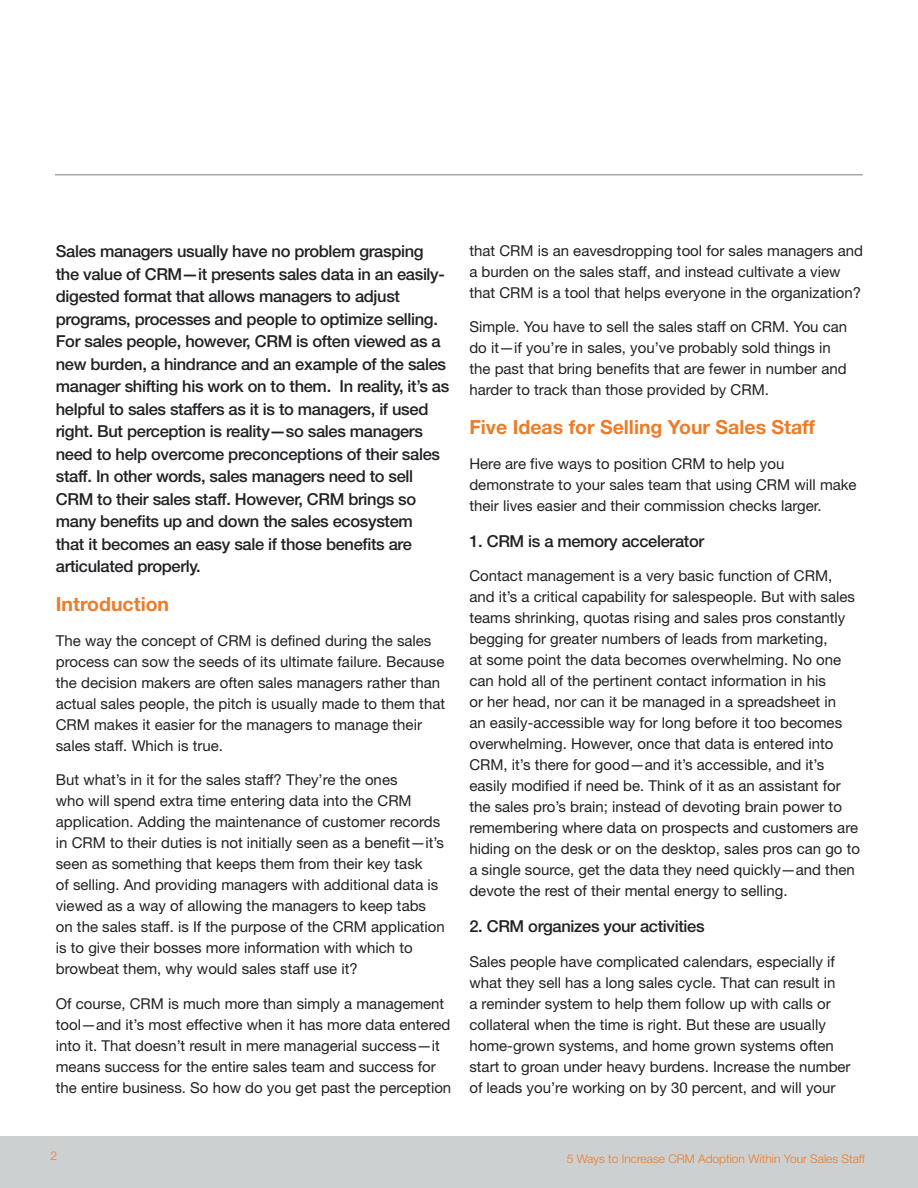
<style>
.page{position:relative;width:918px;height:1188px;background:#fff}
.page>*{position:absolute;margin:0;border:0;box-sizing:border-box;transform-origin:0 0}
.t1{font:700 19.5px "Helvetica Neue LT Std";color:#ed7c29}
.t2{font:500 16.5px/22.5px "Helvetica Neue LT Std";letter-spacing:-.02em;color:#212126}
.t3{font:15px/21px "Helvetica Neue LT Std";color:#212126}
.t4{font:300 12px "Helvetica Neue LT Std";color:#ed7c29}
</style>
<div class="page">
<div style="left:0;top:1136px;width:918px;height:52px;background:#cdd0d0"></div>
<hr style="left:55px;top:174px;width:808px;height:2px;background:#a8a9ad">
<p class="t2" style="left:56px;top:240px;width:395px">Sales managers usually have no problem grasping the value of CRM—it presents sales data in an easily&shy;digested format that allows managers to adjust programs, processes and people to optimize selling.<br>For sales people, however, CRM is often viewed as a new burden, a hindrance and an example of the sales manager shifting his work on to them. In reality, it’s as helpful to sales staffers as it is to managers, if used right. But perception is reality—so sales managers need to help overcome preconceptions of their sales staff. In other words, sales managers need to sell CRM to their sales staff. However, CRM brings so many benefits up and down the sales ecosystem<br>that it becomes an easy sale if those benefits are articulated properly.</p>
<h1 class="t1" style="left:56px;top:592px;width:115px">Introduction</h1>
<p class="t3" style="left:56px;top:630px;width:391px">The way the concept of CRM is defined during the sales process can sow the seeds of its ultimate failure. Because the decision makers are often sales managers rather than actual sales people, the pitch is usually made to them that CRM makes it easier for the managers to manage their sales staff. Which is true.</p>
<p class="t3" style="left:56px;top:769px;width:390px">But what’s in it for the sales staff? They’re the ones<br>who will spend extra time entering data into the CRM application. Adding the maintenance of customer records in CRM to their duties is not initially seen as a benefit—it’s seen as something that keeps them from their key task<br>of selling. And providing managers with additional data is viewed as a way of allowing the managers to keep tabs on the sales staff. is If the purpose of the CRM application is to give their bosses more information with which to browbeat them, why would sales staff use it?</p>
<p class="t3" style="left:56px;top:993px;width:397px">Of course, CRM is much more than simply a management tool—and it’s most effective when it has more data entered into it. That doesn’t result in mere managerial success—it means success for the entire sales team and success for the entire business. So how do you get past the perception</p>
<p class="t3" style="left:469px;top:240px;width:395px">that CRM is an eavesdropping tool for sales managers and a burden on the sales staff, and instead cultivate a view that CRM is a tool that helps everyone in the organization?</p>
<p class="t3" style="left:469px;top:316px;width:379px">Simple. You have to sell the sales staff on CRM. You can do it—if you’re in sales, you’ve probably sold things in the past that bring benefits that are fewer in number and harder to track than those provided by CRM.</p>
<h1 class="t1" style="left:469px;top:415px;width:347px">Five Ideas for Selling Your Sales Staff</h1>
<p class="t3" style="left:469px;top:453px;width:389px">Here are five ways to position CRM to help you demonstrate to your sales team that using CRM will make their lives easier and their commission checks larger.</p>
<p class="t2" style="left:469px;top:530px;width:236px">1. CRM is a memory accelerator</p>
<p class="t3" style="left:469px;top:565px;width:392px">Contact management is a very basic function of CRM, and it’s a critical capability for salespeople. But with sales teams shrinking, quotas rising and sales pros constantly begging for greater numbers of leads from marketing,<br>at some point the data becomes overwhelming. No one can hold all of the pertinent contact information in his<br>or her head, nor can it be managed in a spreadsheet in<br>an easily-accessible way for long before it too becomes overwhelming. However, once that data is entered into CRM, it’s there for good—and it’s accessible, and it’s easily modified if need be. Think of it as an assistant for the sales pro’s brain; instead of devoting brain power to remembering where data on prospects and customers are hiding on the desk or on the desktop, sales pros can go to a single source, get the data they need quickly—and then devote the rest of their mental energy to selling.</p>
<p class="t2" style="left:469px;top:915px;width:237px">2. CRM organizes your activities</p>
<p class="t3" style="left:469px;top:951px;width:383px">Sales people have complicated calendars, especially if what they sell has a long sales cycle. That can result in<br>a reminder system to help them follow up with calls or collateral when the time is right. But these are usually home-grown systems, and home grown systems often start to groan under heavy burdens. Increase the number of leads you’re working on by 30 percent, and will your</p>
<p class="t4" style="left:51px;top:1148px;width:8px">2</p>
<p class="t4" style="left:567px;top:1151px;width:300px">5 Ways to Increase CRM Adoption Within Your Sales Staff</p>
</div>
